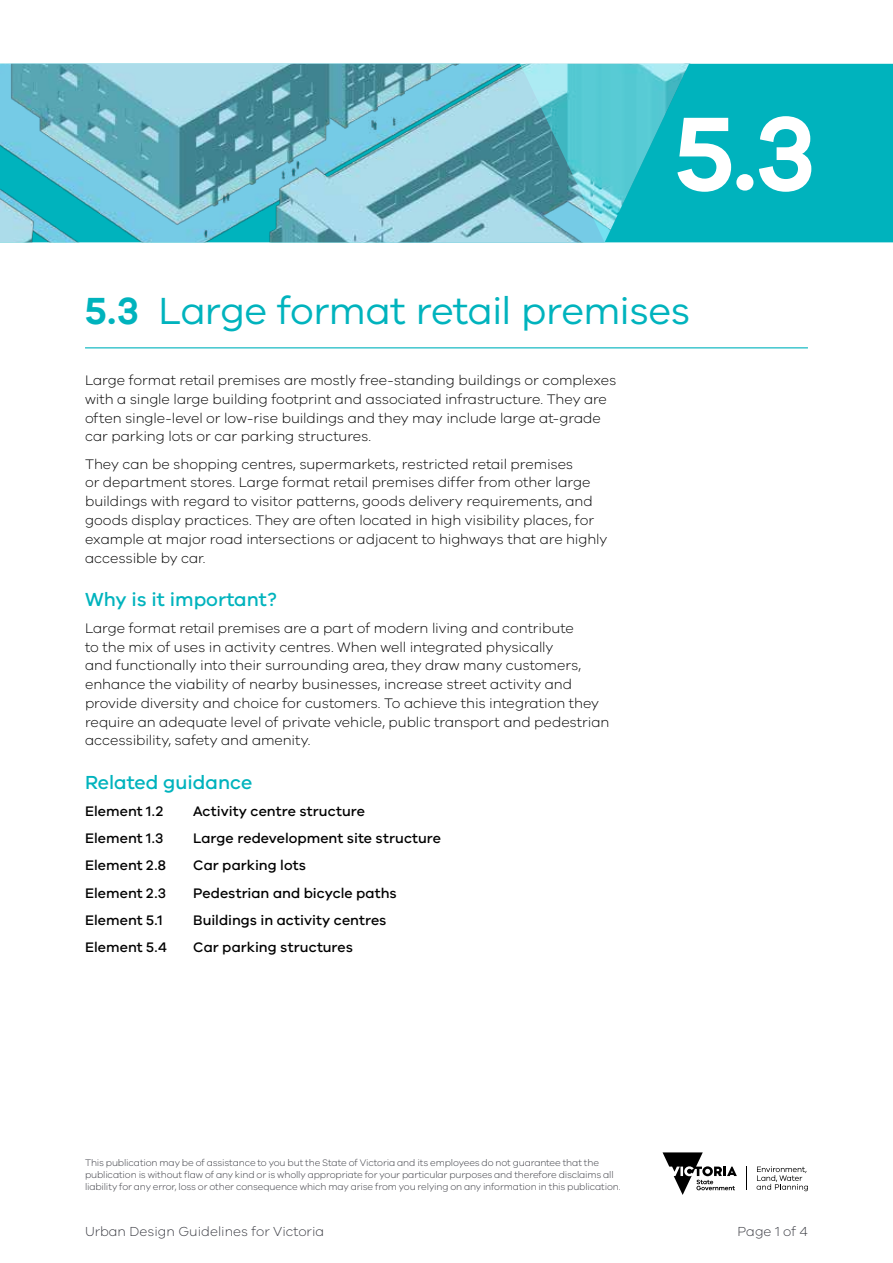
<style>
.page{position:relative;width:893px;height:1263px;background:#fff}
.page>*{position:absolute;margin:0;border:0;box-sizing:border-box;transform-origin:0 0}
.t1{font:600 108px "VIC";color:#fff}
.t2{font:39px "VIC";letter-spacing:-.015em;color:#00b3bd}
.t3{font:500 19.5px "VIC";color:#00b3bd}
.t4{font:300 14.25px/18.8px "VIC";letter-spacing:-.005em;color:#000}
.t5{font:500 14.25px "VIC";color:#000}
.t6{font:300 13.5px "VIC";color:#3b3c43}
.t7{font:300 9.75px/11.7px "VIC";letter-spacing:-.015em;color:#3b3c43}
.s1{font-weight:600}
</style>
<div class="page">
<svg style="left:662px;top:1152px;width:75px;height:43px"></svg>
<svg style="left:757px;top:1166px;width:51px;height:25px"></svg>
<img style="left:0;top:64px;width:520px;height:178px">
<svg style="left:520px;top:64px;width:85px;height:178px;background:#67bbc7"></svg>
<svg style="left:605px;top:64px;width:288px;height:178px;background:#0fb7c1"></svg>
<hr style="left:85px;top:347px;width:723px;height:1px;background:#00b3bd">
<h1 class="t1" style="left:675px;top:88px;width:143px">5.3</h1>
<h2 class="t2" style="left:85px;top:287px;width:607px"><span class="s1">5.3</span> Large format retail premises</h2>
<p class="t4" style="left:85px;top:371px;width:533px">Large format retail premises are mostly free-standing buildings or complexes with a single large building footprint and associated infrastructure. They are often single-level or low-rise buildings and they may include large at-grade car parking lots or car parking structures.</p>
<p class="t4" style="left:85px;top:454px;width:524px">They can be shopping centres, supermarkets, restricted retail premises<br>or department stores. Large format retail premises differ from other large buildings with regard to visitor patterns, goods delivery requirements, and goods display practices. They are often located in high visibility places, for example at major road intersections or adjacent to highways that are highly accessible by car.</p>
<h3 class="t3" style="left:85px;top:587px;width:193px">Why is it important?</h3>
<p class="t4" style="left:85px;top:618px;width:526px">Large format retail premises are a part of modern living and contribute<br>to the mix of uses in activity centres. When well integrated physically<br>and functionally into their surrounding area, they draw many customers, enhance the viability of nearby businesses, increase street activity and provide diversity and choice for customers. To achieve this integration they require an adequate level of private vehicle, public transport and pedestrian accessibility, safety and amenity.</p>
<h3 class="t3" style="left:85px;top:770px;width:169px">Related guidance</h3>
<p class="t5" style="left:85px;top:802px;width:80px">Element 1.2</p>
<p class="t5" style="left:193px;top:802px;width:173px">Activity centre structure</p>
<p class="t5" style="left:85px;top:830px;width:80px">Element 1.3</p>
<p class="t5" style="left:193px;top:830px;width:250px">Large redevelopment site structure</p>
<p class="t5" style="left:85px;top:857px;width:83px">Element 2.8</p>
<p class="t5" style="left:193px;top:857px;width:114px">Car parking lots</p>
<p class="t5" style="left:85px;top:884px;width:82px">Element 2.3</p>
<p class="t5" style="left:193px;top:884px;width:205px">Pedestrian and bicycle paths</p>
<p class="t5" style="left:85px;top:911px;width:79px">Element 5.1</p>
<p class="t5" style="left:193px;top:911px;width:195px">Buildings in activity centres</p>
<p class="t5" style="left:85px;top:939px;width:83px">Element 5.4</p>
<p class="t5" style="left:193px;top:939px;width:161px">Car parking structures</p>
<p class="t7" style="left:85px;top:1157px;width:537px">This publication may be of assistance to you but the State of Victoria and its employees do not guarantee that the publication is without flaw of any kind or is wholly appropriate for your particular purposes and therefore disclaims all liability for any error, loss or other consequence which may arise from you relying on any information in this publication.</p>
<p class="t6" style="left:85px;top:1223px;width:241px">Urban Design Guidelines for Victoria</p>
<p class="t6" style="left:738px;top:1223px;width:72px">Page 1 of 4</p>
</div>
